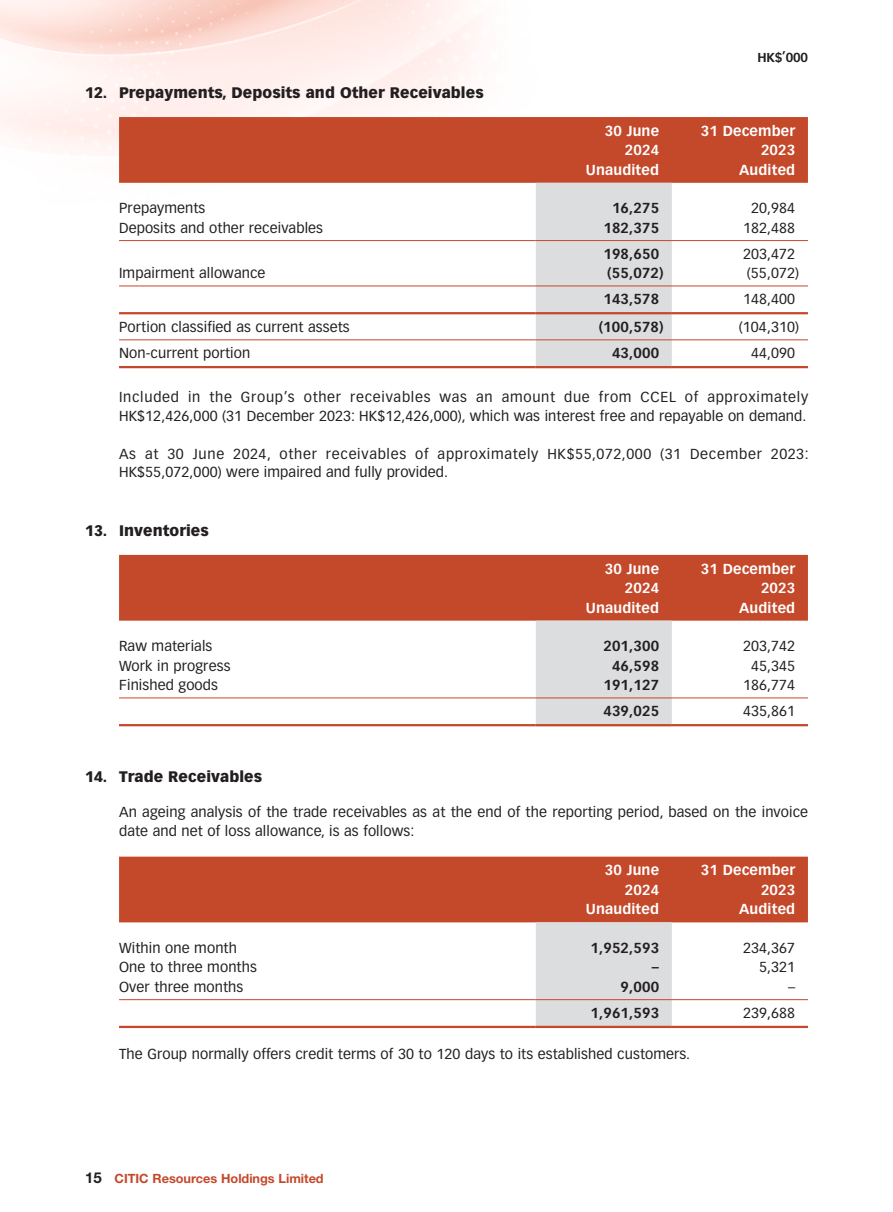
<style>
.page{position:relative;width:893px;height:1212px;background:#fff}
.page>*{position:absolute;margin:0;border:0;box-sizing:border-box;transform-origin:0 0}
.Heading_2{font:900 15px "Vectora LT Std";letter-spacing:.005em;color:#231f20}
.t1{font:700 15px "Helvetica Neue LT Std";color:#231f20}
.Body_Text{font:14.25px/18.8px "Vectora LT Std";letter-spacing:.01em;color:#231f20}
.Body_Text-2{font:14.25px/18.8px "Vectora LT Std";letter-spacing:.05em;color:#231f20}
.Body_Text-3{font:700 14.25px "Vectora LT Std";letter-spacing:.01em;color:#fff}
.Body_Text-4{font:14.25px/18.8px "Vectora LT Std";letter-spacing:.035em;color:#231f20}
.Body_Text-5{font:700 14.25px "Vectora LT Std";letter-spacing:.01em;color:#231f20}
.t2{font:700 12.75px "Helvetica Neue LT Std";color:#c4482a}
.t3{font:700 12.75px "Vectora LT Std";color:#231f20}
</style>
<div class="page">
<div style="left:119px;top:117px;width:689px;height:66px;background:#c4482a"></div>
<div style="left:536px;top:183px;width:136px;height:183px;background:#dcdddf"></div>
<hr style="left:119px;top:240px;width:417px;height:1px;background:#c4482a">
<hr style="left:536px;top:240px;width:136px;height:1px;background:#c4482a">
<hr style="left:672px;top:240px;width:136px;height:1px;background:#c4482a">
<hr style="left:119px;top:286px;width:417px;height:1px;background:#c4482a">
<hr style="left:536px;top:286px;width:136px;height:1px;background:#c4482a">
<hr style="left:672px;top:286px;width:136px;height:1px;background:#c4482a">
<hr style="left:119px;top:312px;width:417px;height:2px;background:#c4482a">
<hr style="left:536px;top:312px;width:136px;height:2px;background:#c4482a">
<hr style="left:672px;top:312px;width:136px;height:2px;background:#c4482a">
<hr style="left:119px;top:339px;width:417px;height:1px;background:#c4482a">
<hr style="left:536px;top:339px;width:136px;height:1px;background:#c4482a">
<hr style="left:672px;top:339px;width:136px;height:1px;background:#c4482a">
<hr style="left:119px;top:366px;width:417px;height:2px;background:#c4482a">
<hr style="left:536px;top:366px;width:136px;height:2px;background:#c4482a">
<hr style="left:672px;top:366px;width:136px;height:2px;background:#c4482a">
<div style="left:119px;top:555px;width:689px;height:66px;background:#c4482a"></div>
<div style="left:536px;top:621px;width:136px;height:103px;background:#dcdddf"></div>
<hr style="left:119px;top:697px;width:417px;height:1px;background:#c4482a">
<hr style="left:536px;top:697px;width:136px;height:1px;background:#c4482a">
<hr style="left:672px;top:697px;width:136px;height:1px;background:#c4482a">
<hr style="left:119px;top:724px;width:417px;height:2px;background:#c4482a">
<hr style="left:536px;top:724px;width:136px;height:2px;background:#c4482a">
<hr style="left:672px;top:724px;width:136px;height:2px;background:#c4482a">
<div style="left:119px;top:857px;width:689px;height:65px;background:#c4482a"></div>
<div style="left:536px;top:922px;width:136px;height:104px;background:#dcdddf"></div>
<hr style="left:119px;top:999px;width:417px;height:1px;background:#c4482a">
<hr style="left:536px;top:999px;width:136px;height:1px;background:#c4482a">
<hr style="left:672px;top:999px;width:136px;height:1px;background:#c4482a">
<hr style="left:119px;top:1026px;width:417px;height:2px;background:#c4482a">
<hr style="left:536px;top:1026px;width:136px;height:2px;background:#c4482a">
<hr style="left:672px;top:1026px;width:136px;height:2px;background:#c4482a">
<p class="Heading_2" style="left:85px;top:84px;width:400px">12. Prepayments, Deposits and Other Receivables</p>
<p class="Body_Text-3" style="left:605px;top:122px;width:56px">30 June</p>
<p class="Body_Text-3" style="left:625px;top:141px;width:36px">2024</p>
<p class="Body_Text-3" style="left:586px;top:161px;width:75px">Unaudited</p>
<p class="t3" style="left:757px;top:49px;width:52px">HK$’000</p>
<p class="Body_Text-3" style="left:701px;top:122px;width:96px">31 December</p>
<p class="Body_Text-3" style="left:761px;top:141px;width:36px">2023</p>
<p class="Body_Text-3" style="left:739px;top:161px;width:58px">Audited</p>
<p class="Body_Text" style="left:119px;top:199px;width:88px">Prepayments</p>
<p class="Body_Text-5" style="left:612px;top:200px;width:49px">16,275</p>
<p class="Body_Text" style="left:751px;top:199px;width:46px">20,984</p>
<p class="Body_Text" style="left:119px;top:219px;width:206px">Deposits and other receivables</p>
<p class="Body_Text-5" style="left:603px;top:219px;width:57px">182,375</p>
<p class="Body_Text" style="left:743px;top:219px;width:54px">182,488</p>
<p class="Body_Text-5" style="left:603px;top:245px;width:57px">198,650</p>
<p class="Body_Text" style="left:743px;top:244px;width:54px">203,472</p>
<p class="Body_Text" style="left:119px;top:264px;width:148px">Impairment allowance</p>
<p class="Body_Text-5" style="left:607px;top:265px;width:58px">(55,072)</p>
<p class="Body_Text" style="left:747px;top:264px;width:54px">(55,072)</p>
<p class="Body_Text-5" style="left:603px;top:290px;width:57px">143,578</p>
<p class="Body_Text" style="left:743px;top:290px;width:54px">148,400</p>
<p class="Body_Text" style="left:119px;top:318px;width:232px">Portion classified as current assets</p>
<p class="Body_Text-5" style="left:599px;top:318px;width:66px">(100,578)</p>
<p class="Body_Text" style="left:739px;top:318px;width:62px">(104,310)</p>
<p class="Body_Text" style="left:119px;top:344px;width:133px">Non-current portion</p>
<p class="Body_Text-5" style="left:612px;top:344px;width:49px">43,000</p>
<p class="Body_Text" style="left:751px;top:344px;width:46px">44,090</p>
<p class="Body_Text-2" style="left:119px;top:388px;width:691px">Included in the Group’s other receivables was an amount due from CCEL of approximately<br>HK$12,426,000 (31 December 2023: HK$12,426,000), which was interest free and repayable on demand.</p>
<p class="Body_Text-4" style="left:119px;top:444px;width:691px">As at 30 June 2024, other receivables of approximately HK$55,072,000 (31 December 2023:<br>HK$55,072,000) were impaired and fully provided.</p>
<p class="Heading_2" style="left:85px;top:521px;width:125px">13. Inventories</p>
<p class="Body_Text-3" style="left:605px;top:560px;width:56px">30 June</p>
<p class="Body_Text-3" style="left:625px;top:579px;width:36px">2024</p>
<p class="Body_Text-3" style="left:586px;top:599px;width:75px">Unaudited</p>
<p class="Body_Text-3" style="left:701px;top:560px;width:96px">31 December</p>
<p class="Body_Text-3" style="left:761px;top:579px;width:36px">2023</p>
<p class="Body_Text-3" style="left:739px;top:599px;width:58px">Audited</p>
<p class="Body_Text" style="left:119px;top:637px;width:95px">Raw materials</p>
<p class="Body_Text-5" style="left:603px;top:637px;width:57px">201,300</p>
<p class="Body_Text" style="left:743px;top:637px;width:54px">203,742</p>
<p class="Body_Text" style="left:119px;top:656px;width:113px">Work in progress</p>
<p class="Body_Text-5" style="left:612px;top:657px;width:49px">46,598</p>
<p class="Body_Text" style="left:751px;top:656px;width:46px">45,345</p>
<p class="Body_Text" style="left:119px;top:676px;width:101px">Finished goods</p>
<p class="Body_Text-5" style="left:603px;top:676px;width:57px">191,127</p>
<p class="Body_Text" style="left:743px;top:676px;width:54px">186,774</p>
<p class="Body_Text-5" style="left:603px;top:702px;width:57px">439,025</p>
<p class="Body_Text" style="left:743px;top:702px;width:54px">435,861</p>
<p class="Heading_2" style="left:85px;top:767px;width:179px">14. Trade Receivables</p>
<p class="Body_Text" style="left:119px;top:803px;width:691px">An ageing analysis of the trade receivables as at the end of the reporting period, based on the invoice date and net of loss allowance, is as follows:</p>
<p class="Body_Text-3" style="left:605px;top:861px;width:56px">30 June</p>
<p class="Body_Text-3" style="left:625px;top:881px;width:36px">2024</p>
<p class="Body_Text-3" style="left:586px;top:900px;width:75px">Unaudited</p>
<p class="Body_Text-3" style="left:701px;top:861px;width:96px">31 December</p>
<p class="Body_Text-3" style="left:761px;top:881px;width:36px">2023</p>
<p class="Body_Text-3" style="left:739px;top:900px;width:58px">Audited</p>
<p class="Body_Text" style="left:119px;top:938px;width:119px">Within one month</p>
<p class="Body_Text-5" style="left:590px;top:939px;width:70px">1,952,593</p>
<p class="Body_Text" style="left:743px;top:938px;width:54px">234,367</p>
<p class="Body_Text" style="left:119px;top:958px;width:139px">One to three months</p>
<p class="Body_Text-5" style="left:652px;top:959px;width:9px">–</p>
<p class="Body_Text" style="left:759px;top:958px;width:38px">5,321</p>
<p class="Body_Text" style="left:119px;top:977px;width:126px">Over three months</p>
<p class="Body_Text-5" style="left:621px;top:978px;width:40px">9,000</p>
<p class="Body_Text" style="left:788px;top:977px;width:9px">–</p>
<p class="Body_Text-5" style="left:590px;top:1004px;width:70px">1,961,593</p>
<p class="Body_Text" style="left:743px;top:1003px;width:54px">239,688</p>
<p class="Body_Text" style="left:119px;top:1044px;width:572px">The Group normally offers credit terms of 30 to 120 days to its established customers.</p>
<p class="t1" style="left:85px;top:1169px;width:18px">15</p>
<p class="t2" style="left:115px;top:1170px;width:211px">CITIC Resources Holdings Limited</p>
</div>
